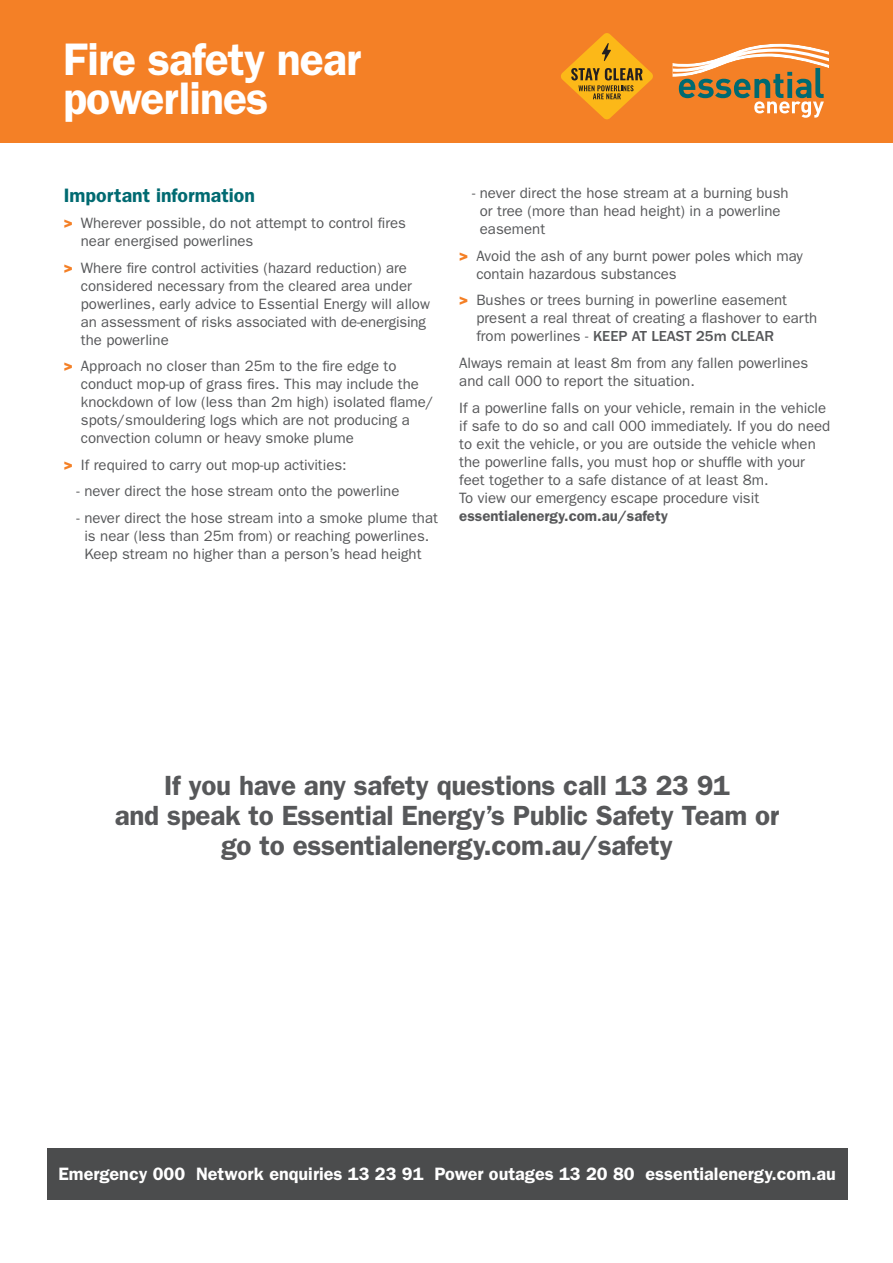
<style>
.page{position:relative;width:893px;height:1263px;background:#fff}
.page>*{position:absolute;margin:0;border:0;box-sizing:border-box;transform-origin:0 0}
.t1{font:600 45.75px/39px "ITC Franklin Gothic Std";letter-spacing:-.02em;color:#fff}
.t2{font:600 27.9px/30px "ITC Franklin Gothic Std";letter-spacing:-.01em;color:#57585a;text-align:center}
.t3{font:600 19.5px "ITC Franklin Gothic Std";color:#006a71}
.t4{font:600 18px "ITC Franklin Gothic Std";color:#fff}
.t5{font:15px/18px "ITC Franklin Gothic Std";color:#57585a}
.s1{font-family:"ITC Franklin Gothic Std Hvy";color:#f48026}
.s2{font-weight:500}
.s3{font-weight:600}
</style>
<div class="page">
<div style="left:47px;top:1148px;width:801px;height:51px;background:#4b4c4d"></div>
<div style="left:0;top:0;width:893px;height:142px;background:#f48026"></div>
<svg style="left:673px;top:43px;width:156px;height:75px"></svg>
<svg style="left:561px;top:33px;width:92px;height:86px"></svg>
<p class="t1" style="left:63px;top:40px;width:300px">Fire safety near powerlines</p>
<p class="t3" style="left:64px;top:183px;width:193px">Important information</p>
<p class="t5" style="left:81px;top:214px;width:327px;text-indent:-17px"><span class="s1">&gt;</span> Wherever possible, do not attempt to control fires near energised powerlines</p>
<p class="t5" style="left:81px;top:259px;width:351px;text-indent:-17px"><span class="s1">&gt;</span> Where fire control activities (hazard reduction) are considered necessary from the cleared area under powerlines, early advice to Essential Energy will allow an assessment of risks associated with de-energising the powerline</p>
<p class="t5" style="left:81px;top:357px;width:354px;text-indent:-17px"><span class="s1">&gt;</span> Approach no closer than 25m to the fire edge to conduct mop-up of grass fires. This may include the knockdown of low (less than 2m high) isolated flame/ spots/smouldering logs which are not producing a convection column or heavy smoke plume</p>
<p class="t5" style="left:64px;top:456px;width:284px"><span class="s1">&gt;</span> If required to carry out mop-up activities:</p>
<p class="t5" style="left:77px;top:482px;width:324px">- never direct the hose stream onto the powerline</p>
<p class="t5" style="left:77px;top:509px;width:363px;text-align:center">- never direct the hose stream into a smoke plume that is near (less than 25m from) or reaching powerlines.<br>Keep stream no higher than a person’s head height</p>
<p class="t5" style="left:480px;top:184px;width:310px;text-indent:-8px">- never direct the hose stream at a burning bush or tree (more than head height) in a powerline easement</p>
<p class="t5" style="left:476px;top:247px;width:328px;text-indent:-17px"><span class="s1">&gt;</span> Avoid the ash of any burnt power poles which may contain hazardous substances</p>
<p class="t5" style="left:476px;top:291px;width:343px;text-indent:-17px"><span class="s1">&gt;</span> Bushes or trees burning in powerline easement present a real threat of creating a flashover to earth from powerlines - <span class="s2">KEEP AT LEAST 25m CLEAR</span></p>
<p class="t5" style="left:459px;top:354px;width:351px">Always remain at least 8m from any fallen powerlines and call 000 to report the situation.</p>
<p class="t5" style="left:459px;top:398px;width:373px">If a powerline falls on your vehicle, remain in the vehicle if safe to do so and call 000 immediately. If you do need to exit the vehicle, or you are outside the vehicle when the powerline falls, you must hop or shuffle with your feet together to a safe distance of at least 8m.<br>To view our emergency escape procedure visit <span class="s3">essentialenergy.com.au/safety</span></p>
<p class="t2" style="left:115px;top:771px;width:666px">If you have any safety questions call 13 23 91<br>and speak to Essential Energy’s Public Safety Team or go to essentialenergy.com.au/safety</p>
<p class="t4" style="left:58px;top:1163px;width:779px">Emergency 000 Network enquiries 13 23 91 Power outages 13 20 80 essentialenergy.com.au</p>
</div>
